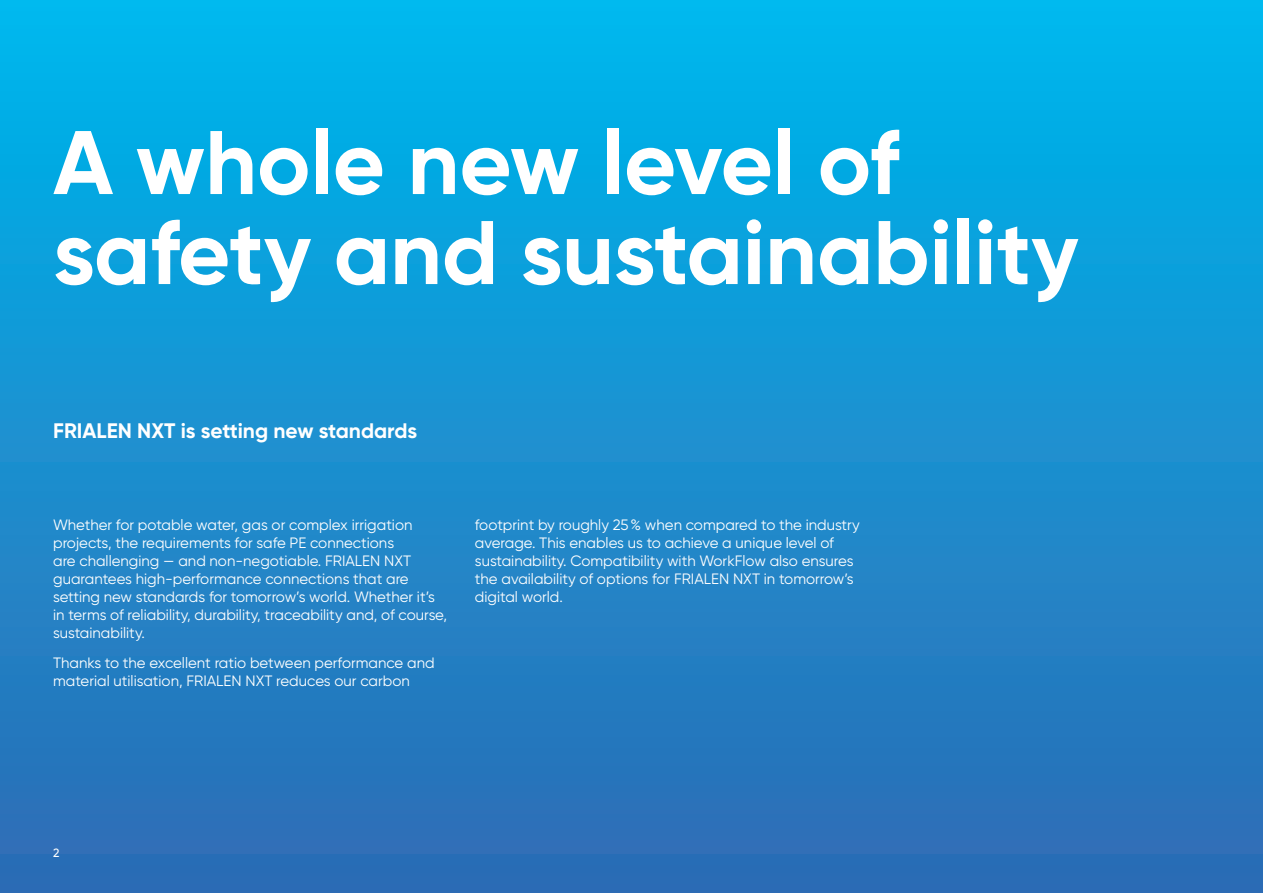
<style>
.page{position:relative;width:1263px;height:893px;background:#fff}
.page>*{position:absolute;margin:0;border:0;box-sizing:border-box;transform-origin:0 0}
._60pt_headline{font:700 90px/90px "Gilroy";color:#fff}
._14pt_subheading{font:700 21px "Gilroy";color:#fff}
.body_txt{font:15px/18px "Gilroy";color:#fff}
.header-left{font:500 12px "Gilroy";color:#fff}
</style>
<div class="page">
<div style="left:0;top:0;width:1263px;height:893px;background:linear-gradient(to bottom,#00b8ee,#316ab3)"></div>
<p class="_60pt_headline" style="left:53px;top:117px;width:1027px">A whole new level of safety and sustainability</p>
<p class="_14pt_subheading" style="left:53px;top:418px;width:366px">FRIALEN NXT is setting new standards</p>
<p class="body_txt" style="left:53px;top:515px;width:395px">Whether for potable water, gas or complex irrigation projects, the requirements for safe PE connections<br>are challenging — and non-negotiable. FRIALEN NXT guarantees high-performance connections that are setting new standards for tomorrow’s world. Whether it’s in terms of reliability, durability, traceability and, of course, sustainability.</p>
<p class="body_txt" style="left:53px;top:654px;width:383px">Thanks to the excellent ratio between performance and material utilisation, FRIALEN NXT reduces our carbon</p>
<p class="body_txt" style="left:475px;top:515px;width:386px">footprint by roughly 25% when compared to the industry average. This enables us to achieve a unique level of sustainability. Compatibility with WorkFlow also ensures the availability of options for FRIALEN NXT in tomorrow’s digital world.</p>
<p class="header-left" style="left:53px;top:845px;width:8px">2</p>
</div>
